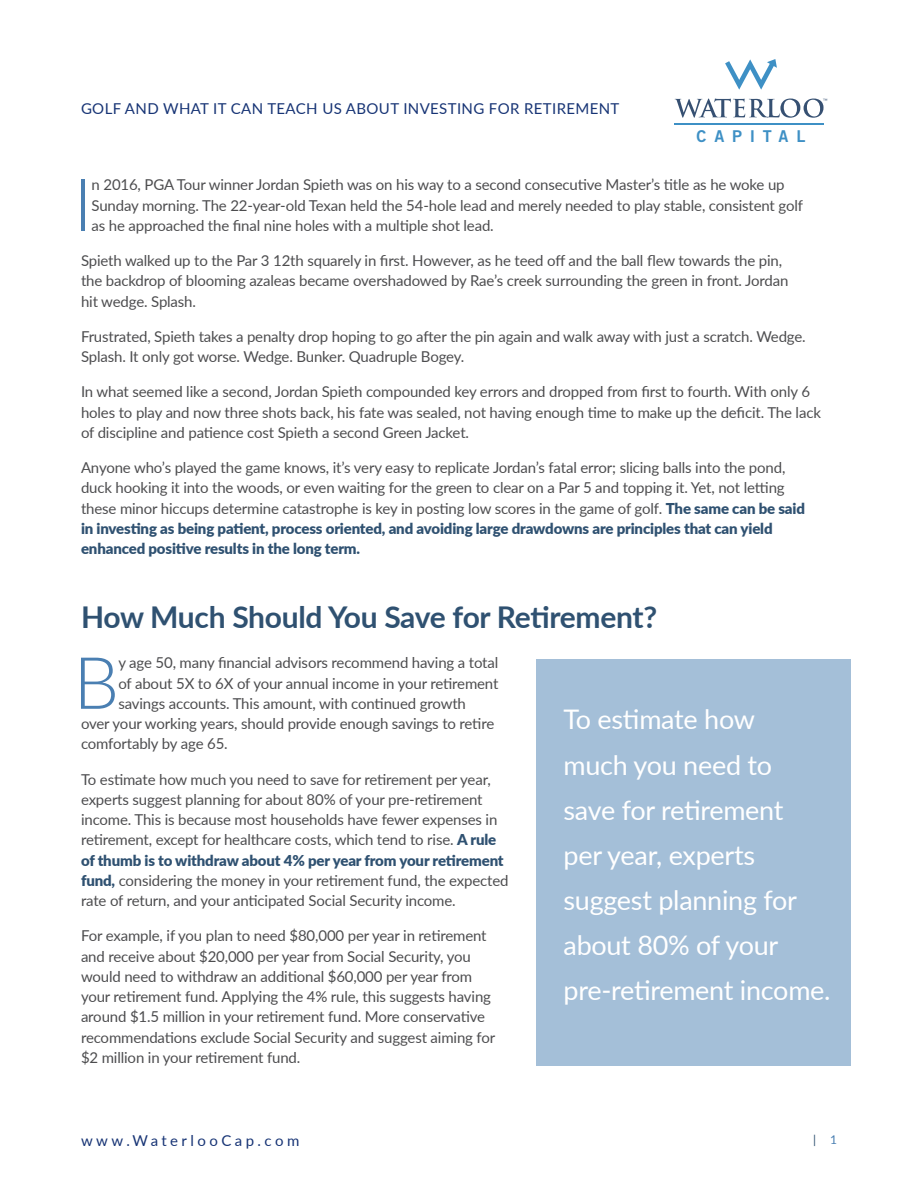
<style>
.page{position:relative;width:918px;height:1188px;background:#fff}
.page>*{position:absolute;margin:0;border:0;box-sizing:border-box;transform-origin:0 0}
.t1{font:300 72.3px "Lato";color:#4a7fb2}
.t2{font:700 30px "Lato";letter-spacing:-.015em;color:#2f5171}
.t3{font:27px/45px "Lato";letter-spacing:-.01em;color:#fff}
.t4{font:16.35px "Trade Gothic Bold Two";letter-spacing:.47em;color:#3e90c5}
.t5{font:15px/20.2px "Lato";letter-spacing:-.01em;color:#4d4d4f}
.t6{font:15px "Lato";letter-spacing:.025em;color:#173475}
.t7{font:15px "Lato";letter-spacing:.23em;color:#173475}
.t8{font:12px "Lato";color:#2f5171}
.t9{font:4.5px "Trade Gothic Cond Eighteen";color:#365072}
.s1{font-weight:900;color:#2f5171}
.s2{color:#4a7fb2}
</style>
<div class="page">
<svg style="left:675px;top:99px;width:149px;height:19px"></svg>
<svg style="left:725px;top:59px;width:52px;height:31px"></svg>
<hr style="left:675px;top:123px;width:149px;height:1px;background:#3e90c5">
<div style="left:536px;top:660px;width:314px;height:406px;background:#a4bfd8"></div>
<p class="t6" style="left:81px;top:98px;width:540px">GOLF AND WHAT IT CAN TEACH US ABOUT INVESTING FOR RETIREMENT</p>
<p class="t4" style="left:696px;top:126px;width:111px">CAPITAL</p>
<p class="t9" style="left:823px;top:98px;width:6px">™</p>
<h1 class="t1" style="left:73px;top:154px;width:20px">I</h1>
<p class="t5" style="left:92px;top:174px;width:713px">n 2016, PGA Tour winner Jordan Spieth was on his way to a second consecutive Master’s title as he woke up<br>Sunday morning. The 22-year-old Texan held the 54-hole lead and merely needed to play stable, consistent golf as he approached the final nine holes with a multiple shot lead.</p>
<p class="t5" style="left:81px;top:250px;width:709px">Spieth walked up to the Par 3 12th squarely in first. However, as he teed off and the ball flew towards the pin, the backdrop of blooming azaleas became overshadowed by Rae’s creek surrounding the green in front. Jordan hit wedge. Splash.</p>
<p class="t5" style="left:81px;top:326px;width:726px">Frustrated, Spieth takes a penalty drop hoping to go after the pin again and walk away with just a scratch. Wedge.<br>Splash. It only got worse. Wedge. Bunker. Quadruple Bogey.</p>
<p class="t5" style="left:81px;top:381px;width:741px">In what seemed like a second, Jordan Spieth compounded key errors and dropped from first to fourth. With only 6 holes to play and now three shots back, his fate was sealed, not having enough time to make up the deficit. The lack of discipline and patience cost Spieth a second Green Jacket.</p>
<p class="t5" style="left:81px;top:457px;width:726px">Anyone who’s played the game knows, it’s very easy to replicate Jordan’s fatal error; slicing balls into the pond, duck hooking it into the woods, or even waiting for the green to clear on a Par 5 and topping it. Yet, not letting these minor hiccups determine catastrophe is key in posting low scores in the game of golf. <span class="s1">The same can be said in investing as being patient, process oriented, and avoiding large drawdowns are principles that can yield enhanced positive results in the long term.</span></p>
<h2 class="t2" style="left:81px;top:595px;width:578px">How Much Should You Save for Retirement?</h2>
<h1 class="t1" style="left:73px;top:633px;width:47px">B</h1>
<p class="t5" style="left:118px;top:652px;width:382px">y age 50, many financial advisors recommend having a total</p>
<p class="t5" style="left:118px;top:672px;width:382px">of about 5X to 6X of your annual income in your retirement</p>
<p class="t5" style="left:118px;top:693px;width:349px">savings accounts. This amount, with continued growth</p>
<p class="t5" style="left:81px;top:713px;width:415px">over your working years, should provide enough savings to retire</p>
<p class="t5" style="left:81px;top:733px;width:148px">comfortably by age 65.</p>
<p class="t5" style="left:81px;top:768px;width:429px">To estimate how much you need to save for retirement per year, experts suggest planning for about 80% of your pre-retirement income. This is because most households have fewer expenses in retirement, except for healthcare costs, which tend to rise. <span class="s1">A rule of thumb is to withdraw about 4% per year from your retirement fund,</span> considering the money in your retirement fund, the expected rate of return, and your anticipated Social Security income.</p>
<p class="t5" style="left:81px;top:925px;width:416px">For example, if you plan to need $80,000 per year in retirement and receive about $20,000 per year from Social Security, you would need to withdraw an additional $60,000 per year from your retirement fund. Applying the 4% rule, this suggests having around $1.5 million in your retirement fund. More conservative recommendations exclude Social Security and suggest aiming for $2 million in your retirement fund.</p>
<h3 class="t3" style="left:564px;top:696px;width:269px">To estimate how<br>much you need to save for retirement<br>per year, experts suggest planning for about 80% of your pre-retirement income.</h3>
<p class="t7" style="left:81px;top:1130px;width:220px">www.WaterlooCap.com</p>
<p class="t8" style="left:813px;top:1131px;width:25px">| <span class="s2">1</span></p>
</div>
